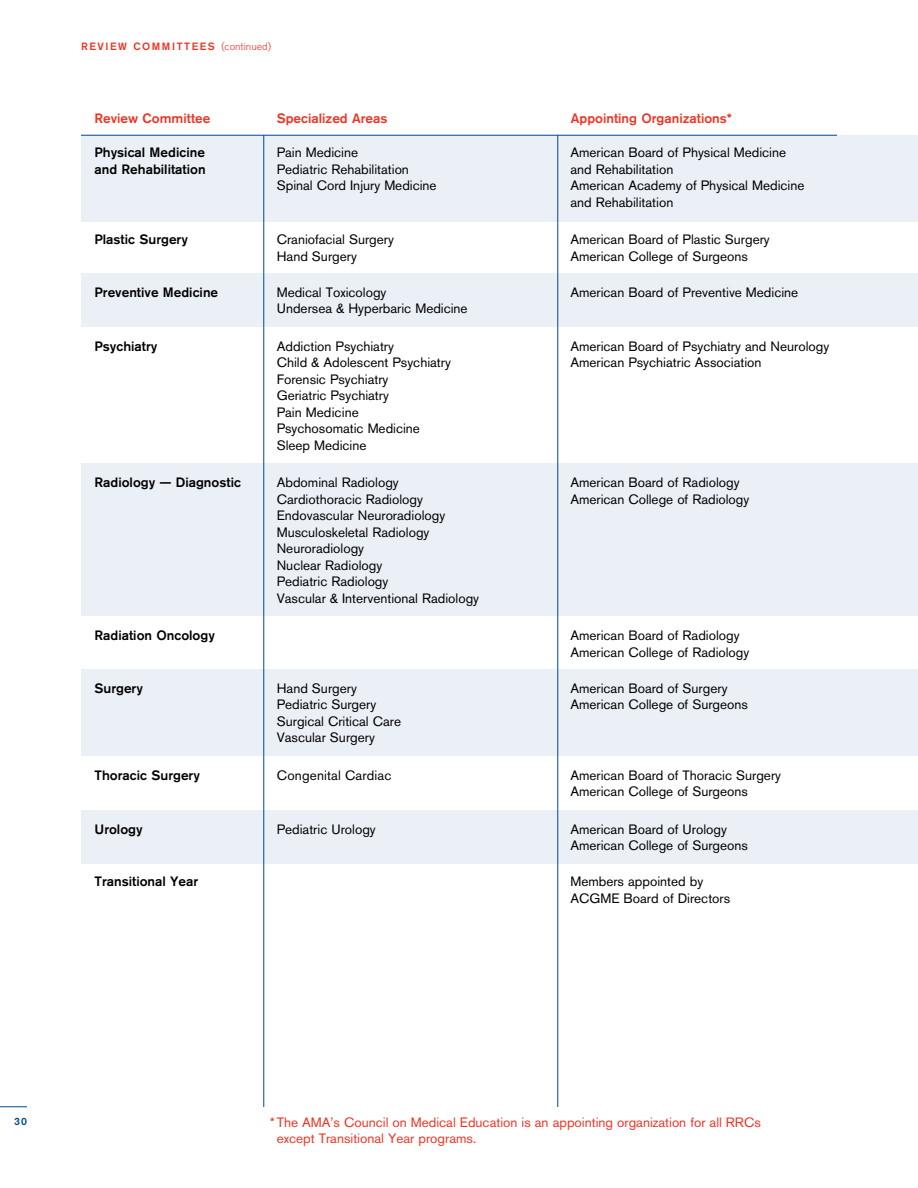
<style>
.page{position:relative;width:918px;height:1188px;background:#fff}
.page>*{position:absolute;margin:0;border:0;box-sizing:border-box;transform-origin:0 0}
.t1{font:13.5px/16.5px "Akzidenz Grotesk Pro";color:#000}
.t2{font:500 13.5px/16.5px "Akzidenz Grotesk Pro";color:#000}
.t3{font:13.5px/16.5px "Akzidenz Grotesk Pro";color:#ee3424}
.t4{font:500 13.5px "Akzidenz Grotesk Pro";color:#ee3424}
.t5{font:300 10.5px "Akzidenz Grotesk Pro";color:#ee3424}
.t6{font:500 10.5px "Akzidenz Grotesk Pro";color:#ee3424}
.t7{font:500 10.5px "Akzidenz Grotesk Pro";color:#004990}
.s1{font-weight:500}
</style>
<div class="page">
<svg style="left:0;top:1107px;width:27px;height:1px"></svg>
<div style="left:81px;top:135px;width:837px;height:87px;background:#ebf0f6"></div>
<div style="left:81px;top:273px;width:837px;height:53px;background:#ebf0f6"></div>
<div style="left:81px;top:464px;width:837px;height:152px;background:#ebf0f6"></div>
<div style="left:81px;top:669px;width:837px;height:87px;background:#ebf0f6"></div>
<div style="left:81px;top:810px;width:837px;height:53px;background:#ebf0f6"></div>
<hr style="left:81px;top:135px;width:756px;height:1px;background:#004990">
<hr style="left:558px;top:135px;width:1px;height:972px;background:#004990">
<hr style="left:264px;top:135px;width:1px;height:972px;background:#004990">
<p class="t6" style="left:81px;top:39px;width:39px">review</p>
<p class="t5" style="left:133px;top:39px;width:139px"><span class="s1">c o mm i t tee s</span> (continued)</p>
<p class="t4" style="left:94px;top:109px;width:117px">Review Committee</p>
<p class="t4" style="left:277px;top:109px;width:112px">Specialized Areas</p>
<p class="t4" style="left:571px;top:109px;width:163px">Appointing Organizations*</p>
<p class="t2" style="left:94px;top:144px;width:113px">Physical Medicine and Rehabilitation</p>
<p class="t1" style="left:277px;top:144px;width:161px">Pain Medicine<br>Pediatric Rehabilitation<br>Spinal Cord Injury Medicine</p>
<p class="t1" style="left:570px;top:144px;width:236px">American Board of Physical Medicine and Rehabilitation<br>American Academy of Physical Medicine and Rehabilitation</p>
<p class="t2" style="left:94px;top:231px;width:95px">Plastic Surgery</p>
<p class="t1" style="left:277px;top:231px;width:119px">Craniofacial Surgery<br>Hand Surgery</p>
<p class="t1" style="left:570px;top:231px;width:201px">American Board of Plastic Surgery<br>American College of Surgeons</p>
<p class="t2" style="left:94px;top:283px;width:125px">Preventive Medicine</p>
<p class="t1" style="left:277px;top:284px;width:192px">Medical Toxicology<br>Undersea &amp; Hyperbaric Medicine</p>
<p class="t1" style="left:570px;top:284px;width:229px">American Board of Preventive Medicine</p>
<p class="t2" style="left:94px;top:337px;width:64px">Psychiatry</p>
<p class="t1" style="left:277px;top:338px;width:176px">Addiction Psychiatry<br>Child &amp; Adolescent Psychiatry<br>Forensic Psychiatry<br>Geriatric Psychiatry<br>Pain Medicine<br>Psychosomatic Medicine<br>Sleep Medicine</p>
<p class="t1" style="left:570px;top:338px;width:260px">American Board of Psychiatry and Neurology<br>American Psychiatric Association</p>
<p class="t2" style="left:94px;top:474px;width:148px">Radiology — Diagnostic</p>
<p class="t1" style="left:277px;top:474px;width:204px">Abdominal Radiology<br>Cardiothoracic Radiology<br>Endovascular Neuroradiology<br>Musculoskeletal Radiology<br>Neuroradiology<br>Nuclear Radiology<br>Pediatric Radiology<br>Vascular &amp; Interventional Radiology</p>
<p class="t1" style="left:570px;top:474px;width:181px">American Board of Radiology<br>American College of Radiology</p>
<p class="t2" style="left:94px;top:627px;width:122px">Radiation Oncology</p>
<p class="t1" style="left:570px;top:627px;width:181px">American Board of Radiology<br>American College of Radiology</p>
<p class="t2" style="left:94px;top:679px;width:50px">Surgery</p>
<p class="t1" style="left:277px;top:680px;width:126px">Hand Surgery<br>Pediatric Surgery<br>Surgical Critical Care<br>Vascular Surgery</p>
<p class="t1" style="left:570px;top:680px;width:179px">American Board of Surgery<br>American College of Surgeons</p>
<p class="t2" style="left:94px;top:766px;width:107px">Thoracic Surgery</p>
<p class="t1" style="left:277px;top:767px;width:116px">Congenital Cardiac</p>
<p class="t1" style="left:570px;top:767px;width:212px">American Board of Thoracic Surgery<br>American College of Surgeons</p>
<p class="t2" style="left:94px;top:820px;width:50px">U rology</p>
<p class="t1" style="left:277px;top:821px;width:101px">Pediatric Urology</p>
<p class="t1" style="left:570px;top:821px;width:179px">American Board of Urology<br>American College of Surgeons</p>
<p class="t2" style="left:94px;top:873px;width:105px">Transitional Year</p>
<p class="t1" style="left:570px;top:873px;width:161px">Members appointed by<br>ACGME Board of Directors</p>
<p class="t7" style="left:14px;top:1114px;width:14px">30</p>
<p class="t3" style="left:277px;top:1114px;width:486px;text-indent:-7px">* The AMA’s Council on Medical Education is an appointing organization for all RRCs except Transitional Year programs.</p>
</div>
